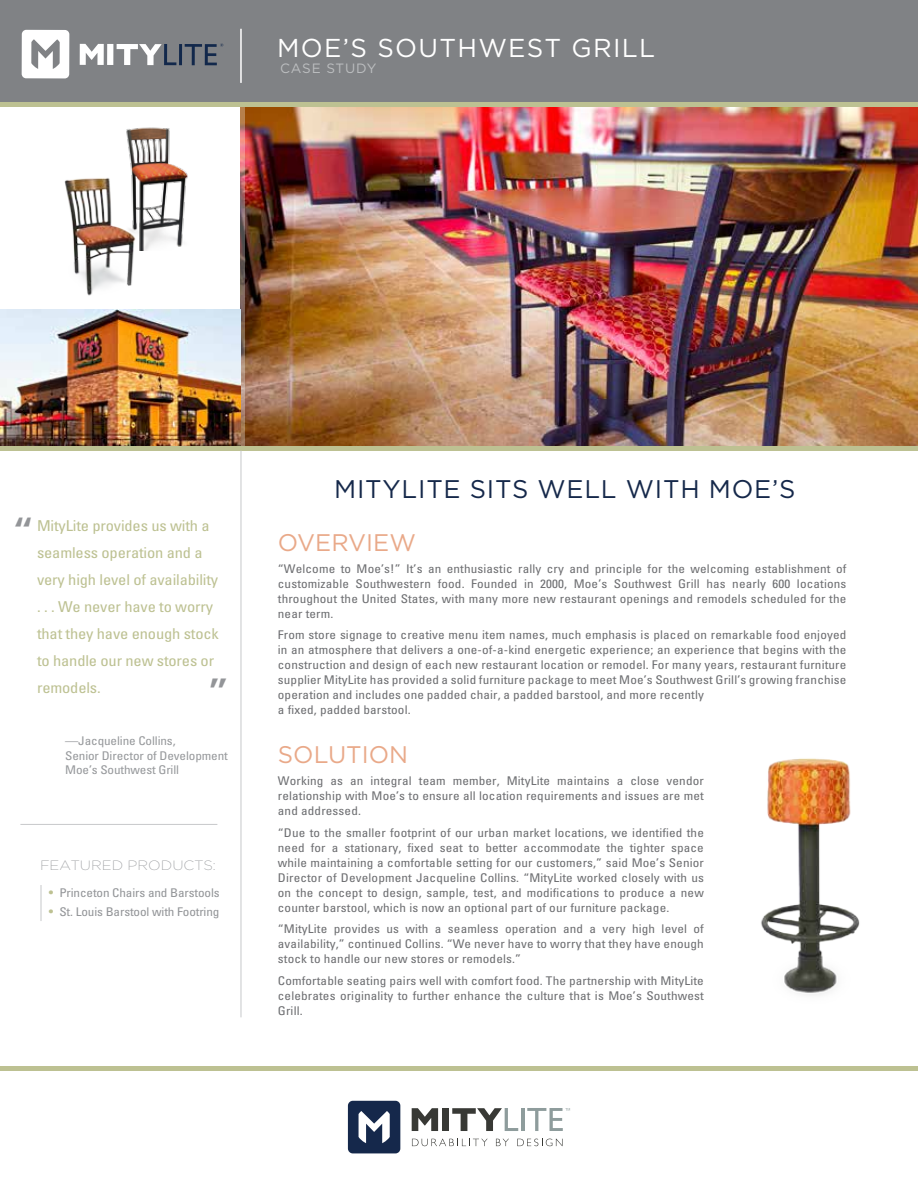
<style>
.page{position:relative;width:918px;height:1188px;background:#fff}
.page>*{position:absolute;margin:0;border:0;box-sizing:border-box;transform-origin:0 0}
.t1{font:condensed 45px "Univers";color:#939598;scale:1.1 1}
.t2{font:25.8px "Gotham";letter-spacing:.05em;color:#fff}
.t3{font:25.5px "Gotham";letter-spacing:.03em;color:#15284a}
.t4{font:24px "Gotham";color:#e9a989}
.t5{font:condensed 15px/27px "Univers";letter-spacing:-.01em;color:#bdc192;scale:1.1 1}
.t6{font:200 13.5px "Gotham";color:#95979a;scale:1.1 1}
.t7{font:13.5px "Gotham";letter-spacing:.06em;color:#bcbec0}
.t8{font:condensed 12px/15px "Univers";letter-spacing:.01em;color:#6d6e71;text-align:justify;scale:1.1 1}
.t9{font:condensed 12px/14.4px "Univers";letter-spacing:-.01em;color:#97999c;scale:1.1 1}
.t10{font:condensed 12px "Univers";letter-spacing:-.01em;color:#939598;scale:1.1 1}
.s1{font-size:12.9px;color:#bdc192}
</style>
<div class="page">
<img style="left:245px;top:107px;width:673px;height:339px">
<svg style="left:240px;top:107px;width:5px;height:339px"></svg>
<img style="left:0;top:309px;width:241px;height:137px">
<div style="left:0;top:0;width:918px;height:105px;background:#808285"></div>
<hr style="left:0;top:446px;width:918px;height:4px;background:#bdc192">
<hr style="left:0;top:103px;width:918px;height:4px;background:#bdc192">
<hr style="left:0;top:1066px;width:918px;height:4px;background:#bdc192">
<hr style="left:20px;top:824px;width:197px;height:1px;background:#c7c8ca">
<hr style="left:241px;top:450px;width:1px;height:567px;background:#c7c8ca">
<hr style="left:41px;top:885px;width:1px;height:36px;background:#c7c8ca">
<img style="left:126px;top:127px;width:62px;height:120px">
<img style="left:64px;top:169px;width:89px;height:127px">
<hr style="left:240px;top:29px;width:2px;height:54px;background:#fff">
<img style="left:761px;top:758px;width:99px;height:237px">
<svg style="left:412px;top:1108px;width:26px;height:23px"></svg>
<div style="left:442px;top:1108px;width:7px;height:23px;background:#383935"></div>
<svg style="left:452px;top:1108px;width:66px;height:23px"></svg>
<hr style="left:521px;top:1108px;width:3px;height:23px;background:#8e9c9c">
<svg style="left:412px;top:1139px;width:76px;height:7px"></svg>
<svg style="left:496px;top:1139px;width:13px;height:7px"></svg>
<svg style="left:517px;top:1139px;width:46px;height:7px"></svg>
<svg style="left:348px;top:1101px;width:52px;height:52px"></svg>
<svg style="left:527px;top:1108px;width:43px;height:23px"></svg>
<svg style="left:22px;top:30px;width:47px;height:48px"></svg>
<svg style="left:80px;top:44px;width:24px;height:21px"></svg>
<div style="left:107px;top:44px;width:6px;height:21px;background:#fff"></div>
<svg style="left:117px;top:44px;width:59px;height:21px"></svg>
<hr style="left:179px;top:44px;width:3px;height:21px;background:#12284b">
<svg style="left:185px;top:43px;width:38px;height:22px"></svg>
<h2 class="t2" style="left:277px;top:31px;width:379px">MOE’S SOUTHWEST GRILL</h2>
<p class="t7" style="left:280px;top:59px;width:98px">CASE STUDY</p>
<h1 class="t1" style="left:12px;top:505px;width:21px">“</h1>
<p class="t5" style="left:37px;top:511px;width:167px">MityLite provides us with a seamless operation and a very high level of availability . . . We never have to worry that they have enough stock to handle our new stores or remodels.</p>
<h1 class="t1" style="left:208px;top:666px;width:21px">”</h1>
<p class="t9" style="left:65px;top:734px;width:149px">—Jacqueline Collins,<br>Senior Director of Development<br>Moe’s Southwest Grill</p>
<p class="t6" style="left:40px;top:857px;width:161px">FEATURED PRODUCTS:</p>
<p class="t10" style="left:49px;top:885px;width:157px"><span class="s1">•</span> Princeton Chairs and Barstools</p>
<p class="t10" style="left:49px;top:905px;width:157px"><span class="s1">•</span> St. Louis Barstool with Footring</p>
<h3 class="t3" style="left:334px;top:473px;width:463px">MITYLITE SITS WELL WITH MOE’S</h3>
<h3 class="t4" style="left:278px;top:527px;width:140px">OVERVIEW</h3>
<p class="t8" style="left:278px;top:561px;width:518px">“Welcome to Moe’s!” It’s an enthusiastic rally cry and principle for the welcoming establishment of customizable Southwestern food. Founded in 2000, Moe’s Southwest Grill has nearly 600 locations throughout the United States, with many more new restaurant openings and remodels scheduled for the near term.</p>
<p class="t8" style="left:278px;top:627px;width:518px;text-align:left">From store signage to creative menu item names, much emphasis is placed on remarkable food enjoyed in an atmosphere that delivers a one-of-a-kind energetic experience; an experience that begins with the construction and design of each new restaurant location or remodel. For many years, restaurant furniture supplier MityLite has provided a solid furniture package to meet Moe’s Southwest Grill’s growing franchise operation and includes one padded chair, a padded barstool, and more recently<br>a fixed, padded barstool.</p>
<h3 class="t4" style="left:278px;top:739px;width:132px">SOLUTION</h3>
<p class="t8" style="left:278px;top:773px;width:389px">Working as an integral team member, MityLite maintains a close vendor relationship with Moe’s to ensure all location requirements and issues are met and addressed.</p>
<p class="t8" style="left:278px;top:825px;width:389px">“Due to the smaller footprint of our urban market locations, we identified the need for a stationary, fixed seat to better accommodate the tighter space while maintaining a comfortable setting for our customers,” said Moe’s Senior Director of Development Jacqueline Collins. “MityLite worked closely with us on the concept to design, sample, test, and modifications to produce a new counter barstool, which is now an optional part of our furniture package.</p>
<p class="t8" style="left:278px;top:921px;width:389px">“MityLite provides us with a seamless operation and a very high level of availability,” continued Collins. “We never have to worry that they have enough stock to handle our new stores or remodels.”</p>
<p class="t8" style="left:278px;top:973px;width:389px">Comfortable seating pairs well with comfort food. The partnership with MityLite celebrates originality to further enhance the culture that is Moe’s Southwest Grill.</p>
</div>
